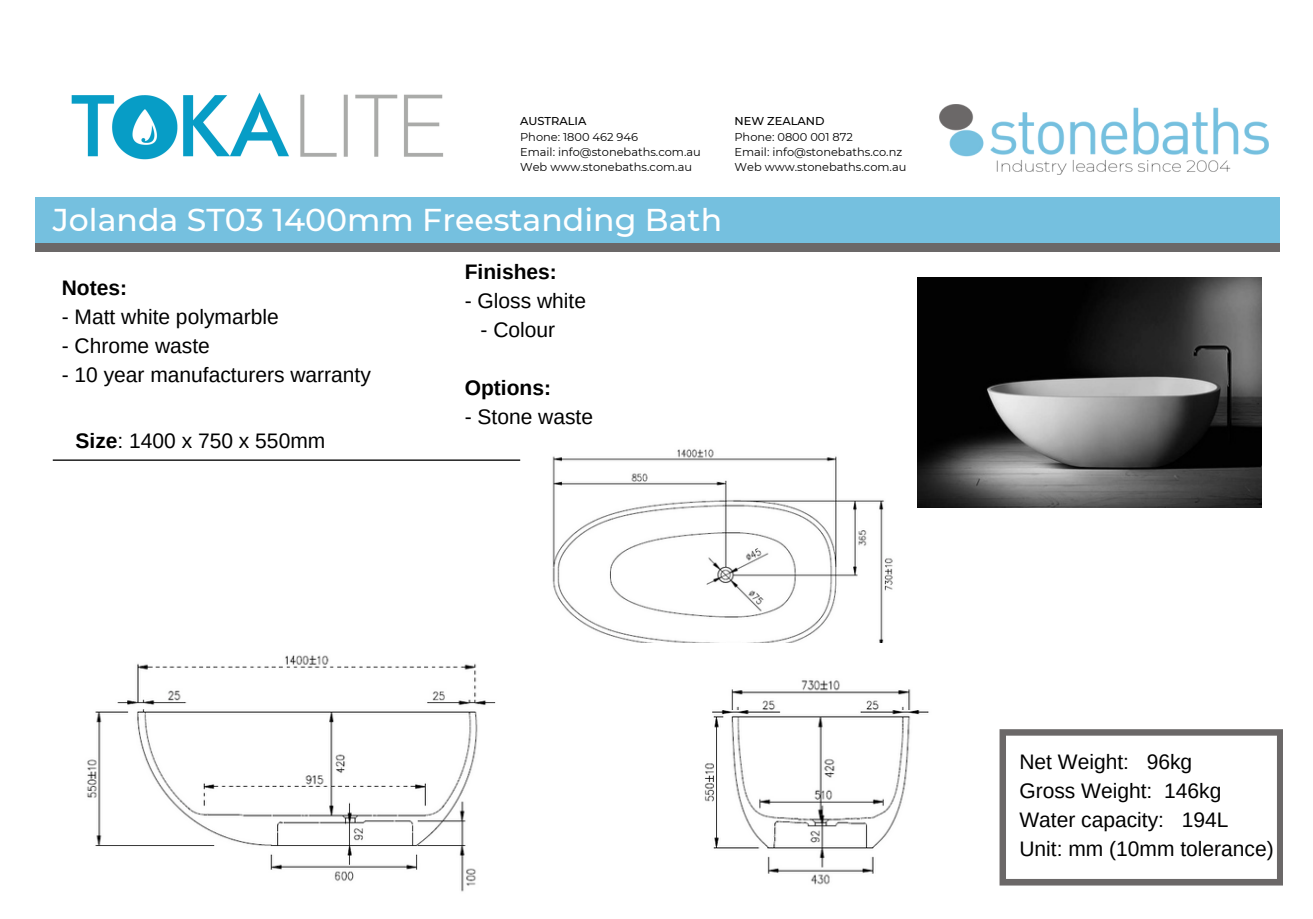
<style>
.page{position:relative;width:1313px;height:919px;background:#fff}
.page>*{position:absolute;margin:0;border:0;box-sizing:border-box;transform-origin:0 0}
.t1{font:500 31.5px "Montserrat";color:#fff}
.t2{font:21px/28.9px "Arimo";color:#000}
.t3{font:700 21px "Arimo";color:#000}
.t4{font:11.38px/15.2px "Montserrat";color:#000}
.t5{font:500 11.38px "Montserrat";color:#000}
.s1{font-weight:700}
</style>
<div class="page">
<img style="left:939px;top:105px;width:329px;height:69px">
<div style="left:35px;top:197px;width:1244px;height:47px;background:#75c0df"></div>
<div style="left:35px;top:243px;width:1244px;height:9px;background:#6b6868"></div>
<hr style="left:53px;top:459px;width:467px;height:2px;background:#000">
<svg style="left:999px;top:729px;width:284px;height:156px"></svg>
<img style="left:71px;top:92px;width:372px;height:68px">
<img style="left:552px;top:449px;width:341px;height:194px">
<img style="left:87px;top:655px;width:842px;height:237px">
<img style="left:917px;top:277px;width:344px;height:230px">
<p class="t5" style="left:520px;top:114px;width:68px">AUSTRALIA</p>
<p class="t4" style="left:520px;top:129px;width:182px">Phone: 1800 462 946<br>Email: info@stonebaths.com.au<br>Web www.stonebaths.com.au</p>
<h1 class="t1" style="left:53px;top:200px;width:671px">Jolanda ST03 1400mm Freestanding Bath</h1>
<p class="t3" style="left:62px;top:276px;width:67px">Notes:</p>
<p class="t2" style="left:62px;top:302px;width:218px">- Matt white polymarble</p>
<p class="t2" style="left:62px;top:331px;width:150px">- Chrome waste</p>
<p class="t2" style="left:62px;top:360px;width:311px">- 10 year manufacturers warranty</p>
<p class="t2" style="left:76px;top:426px;width:251px"><span class="s1">Size</span>: 1400 x 750 x 550mm</p>
<p class="t3" style="left:465px;top:260px;width:94px">Finishes:</p>
<p class="t2" style="left:465px;top:286px;width:123px">- Gloss white</p>
<p class="t2" style="left:480px;top:315px;width:76px">- Colour</p>
<p class="t3" style="left:465px;top:376px;width:88px">Options:</p>
<p class="t2" style="left:465px;top:402px;width:130px">- Stone waste</p>
<p class="t5" style="left:734px;top:114px;width:92px">NEW ZEALAND</p>
<p class="t4" style="left:734px;top:129px;width:173px">Phone: 0800 001 872<br>Email: info@stonebaths.co.nz<br>Web www.stonebaths.com.au</p>
<p class="t2" style="left:1019px;top:747px;width:256px">Net Weight: 96kg<br>Gross Weight: 146kg<br>Water capacity: 194L<br>Unit: mm (10mm tolerance)</p>
</div>
